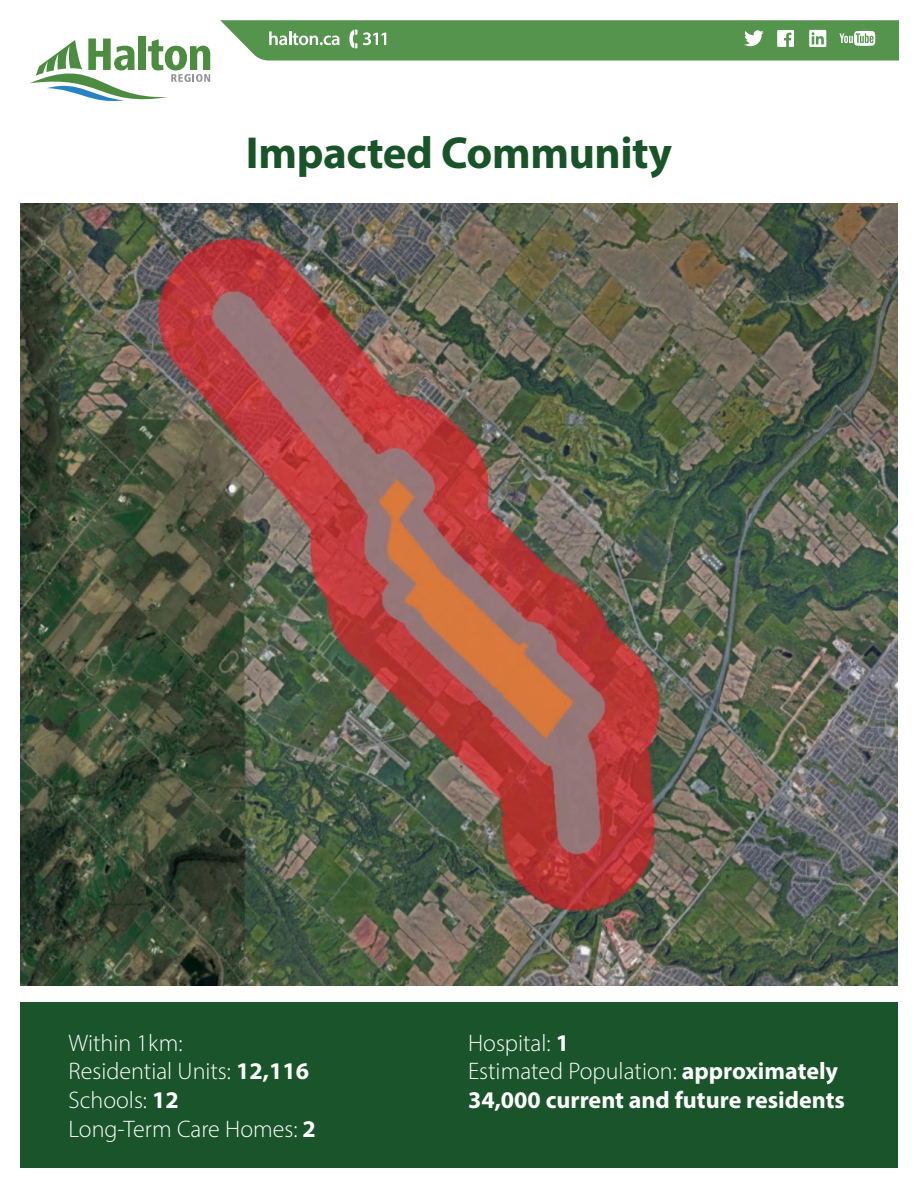
<style>
.page{position:relative;width:918px;height:1188px;background:#fff}
.page>*{position:absolute;margin:0;border:0;box-sizing:border-box;transform-origin:0 0}
.t1{font:700 45px "Myriad Pro";letter-spacing:-.01em;color:#195429}
.t2{font:300 24px "Myriad Pro";color:#fff}
.t3{font:700 24px/28.8px "Myriad Pro";color:#fff}
.s1{font-weight:700}
.s2{font-weight:300}
</style>
<div class="page">
<img style="left:20px;top:204px;width:878px;height:782px">
<div style="left:20px;top:1002px;width:878px;height:166px;background:#19542a"></div>
<div style="left:139px;top:36px;width:7px;height:34px;background:#4c8c40"></div>
<svg style="left:30px;top:39px;width:180px;height:62px"></svg>
<svg style="left:220px;top:20px;width:679px;height:41px;background:#649e5e"></svg>
<p class="t1" style="left:246px;top:123px;width:428px">Impacted Community</p>
<p class="t2" style="left:69px;top:1028px;width:116px">Within 1km:</p>
<p class="t2" style="left:69px;top:1057px;width:242px">Residential Units: <span class="s1">12,116</span></p>
<p class="t2" style="left:69px;top:1086px;width:112px">Schools: <span class="s1">12</span></p>
<p class="t2" style="left:69px;top:1115px;width:249px">Long-Term Care Homes: <span class="s1">2</span></p>
<p class="t2" style="left:468px;top:1028px;width:103px">Hospital: <span class="s1">1</span></p>
<p class="t3" style="left:468px;top:1056px;width:378px"><span class="s2">Estimated Population:</span> approximately<br>34,000 current and future residents</p>
</div>
